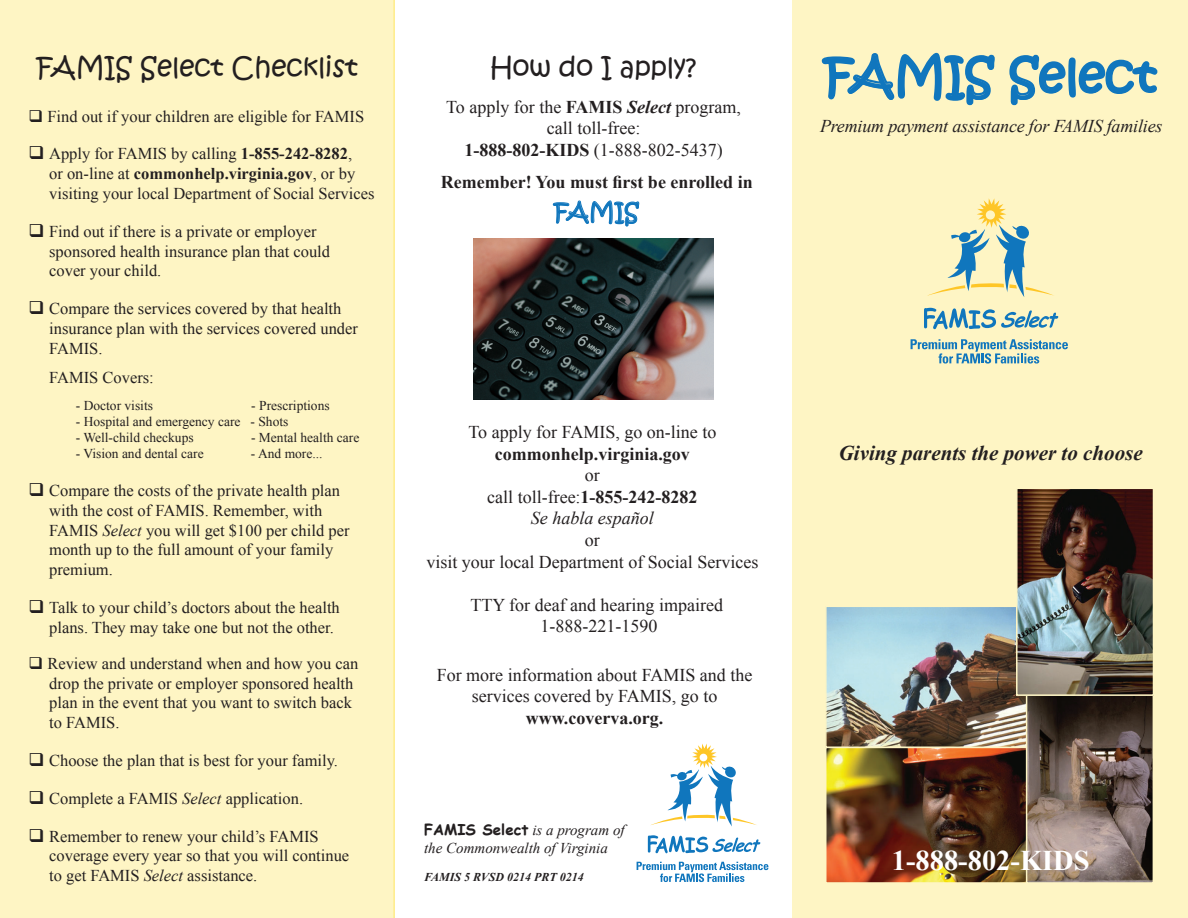
<style>
.page{position:relative;width:1188px;height:918px;background:#fff}
.page>*{position:absolute;margin:0;border:0;box-sizing:border-box;transform-origin:0 0}
.t1{font:48px "Kristen ITC";color:#1076bd}
.t2{font:700 28.5px "Times New Roman";color:#fff}
.t3{font:27px "Kristen ITC";color:#231f20}
.t4{font:24px "Kristen ITC";color:#1076bd}
.t5{font:italic 700 21px "Times New Roman";color:#231f20}
.t6{font:18px/21.6px "Times New Roman";color:#231f20;text-align:center}
.t7{font:italic 18px "Times New Roman";letter-spacing:-.01em;color:#231f20}
.t8{font:700 18px "Times New Roman";color:#231f20}
.t9{font:16.5px/19.8px "Times New Roman";color:#231f20}
.t10{font:italic 15px/18px "Times New Roman";color:#231f20}
.t11{font:13.5px "Times New Roman";color:#231f20}
.t12{font:italic 700 12px "Times New Roman";color:#231f20}
.s1{font-weight:700}
.s2{font-weight:700;font-style:italic}
.s3{font-style:italic}
.s4{font-family:"Comic Sans MS";font-weight:700;font-style:normal}
</style>
<div class="page">
<div style="left:0;top:0;width:395px;height:918px;background:#fef5c4"></div>
<div style="left:792px;top:0;width:396px;height:918px;background:#fef5c4"></div>
<img style="left:473px;top:239px;width:240px;height:161px">
<svg style="left:927px;top:198px;width:127px;height:99px"></svg>
<svg style="left:924px;top:308px;width:134px;height:21px"></svg>
<svg style="left:911px;top:339px;width:157px;height:25px"></svg>
<svg style="left:651px;top:744px;width:106px;height:83px"></svg>
<svg style="left:648px;top:835px;width:112px;height:18px"></svg>
<svg style="left:637px;top:862px;width:131px;height:20px"></svg>
<svg style="left:821px;top:52px;width:174px;height:54px"></svg>
<svg style="left:1009px;top:54px;width:149px;height:52px"></svg>
<img style="left:828px;top:750px;width:198px;height:131px">
<div style="left:825px;top:747px;width:206px;height:137px;border:2px solid #fef5c4"></div>
<img style="left:828px;top:609px;width:197px;height:136px">
<div style="left:825px;top:606px;width:203px;height:142px;border:2px solid #fef5c4"></div>
<img style="left:1029px;top:696px;width:122px;height:185px">
<div style="left:1026px;top:693px;width:128px;height:191px;border:2px solid #fef5c4"></div>
<img style="left:1019px;top:491px;width:132px;height:202px">
<div style="left:1016px;top:488px;width:138px;height:208px;border:2px solid #fef5c4"></div>
<svg style="left:553px;top:200px;width:87px;height:43px"></svg>
<h2 class="t3" style="left:37px;top:49px;width:322px">FAMIS Select Checklist</h2>
<h2 class="t3" style="left:490px;top:50px;width:208px">How do I apply?</h2>
<p class="t6" style="left:446px;top:95px;width:296px">To apply for the <span class="s1">FAMIS</span> <span class="s2">Select</span> program, call toll-free:</p>
<p class="t6" style="left:464px;top:139px;width:260px"><span class="s1">1-888-802-KIDS</span> (1-888-802-5437)</p>
<p class="t9" style="left:29px;top:106px;width:337px">❑ Find out if your children are eligible for FAMIS</p>
<p class="t9" style="left:49px;top:144px;width:327px;text-indent:-21px">❑ Apply for FAMIS by calling <span class="s1">1-855-242-8282</span>,<br>or on-line at <span class="s1">commonhelp.virginia.gov</span>, or by visiting your local Department of Social Services</p>
<p class="t9" style="left:49px;top:221px;width:282px;text-indent:-21px">❑ Find out if there is a private or employer sponsored health insurance plan that could cover your child.</p>
<p class="t9" style="left:29px;top:298px;width:314px">❑ Compare the services covered by that health</p>
<p class="t9" style="left:49px;top:318px;width:310px">insurance plan with the services covered under<br>FAMIS.</p>
<p class="t9" style="left:49px;top:367px;width:106px">FAMIS Covers:</p>
<p class="t11" style="left:76px;top:396px;width:79px">- Doctor visits</p>
<p class="t11" style="left:251px;top:396px;width:80px">- Prescriptions</p>
<p class="t11" style="left:76px;top:412px;width:166px">- Hospital and emergency care</p>
<p class="t11" style="left:251px;top:412px;width:39px">- Shots</p>
<p class="t11" style="left:76px;top:428px;width:119px">- Well-child checkups</p>
<p class="t11" style="left:251px;top:428px;width:110px">- Mental health care</p>
<p class="t11" style="left:76px;top:445px;width:129px">- Vision and dental care</p>
<p class="t11" style="left:251px;top:445px;width:73px">- And more...</p>
<p class="t9" style="left:49px;top:480px;width:302px;text-indent:-21px">❑ Compare the costs of the private health plan with the cost of FAMIS. Remember, with FAMIS <span class="s3">Select</span> you will get $100 per child per month up to the full amount of your family premium.</p>
<p class="t9" style="left:49px;top:597px;width:292px;text-indent:-21px">❑ Talk to your child’s doctors about the health plans. They may take one but not the other.</p>
<p class="t9" style="left:49px;top:653px;width:311px;text-indent:-21px">❑ Review and understand when and how you can drop the private or employer sponsored health plan in the event that you want to switch back to FAMIS.</p>
<p class="t9" style="left:29px;top:750px;width:311px">❑ Choose the plan that is best for your family.</p>
<p class="t9" style="left:29px;top:788px;width:276px">❑ Complete a FAMIS <span class="s3">Select</span> application.</p>
<p class="t9" style="left:49px;top:826px;width:302px;text-indent:-21px">❑ Remember to renew your child’s FAMIS coverage every year so that you will continue to get FAMIS <span class="s3">Select</span> assistance.</p>
<p class="t8" style="left:441px;top:169px;width:313px">Remember! You must first be enrolled in</p>
<p class="t4" style="left:554px;top:196px;width:86px">FAMIS</p>
<p class="t6" style="left:468px;top:421px;width:249px">To apply for FAMIS, go on-line to <span class="s1">commonhelp.virginia.gov<br></span>or<br>call toll-free:<span class="s1">1-855-242-8282</span></p>
<p class="t7" style="left:531px;top:506px;width:124px">Se habla español</p>
<p class="t6" style="left:585px;top:529px;width:16px">or</p>
<p class="t6" style="left:426px;top:551px;width:333px">visit your local Department of Social Services</p>
<p class="t6" style="left:470px;top:594px;width:254px">TTY for deaf and hearing impaired</p>
<p class="t6" style="left:541px;top:615px;width:118px">1-888-221-1590</p>
<p class="t6" style="left:437px;top:664px;width:317px">For more information about FAMIS and the services covered by FAMIS, go to <span class="s1">www.coverva.org.</span></p>
<p class="t10" style="left:424px;top:821px;width:202px"><span class="s4">FAMIS Select</span> is a program of the Commonwealth of Virginia</p>
<p class="t12" style="left:424px;top:869px;width:161px">FAMIS 5 RVSD 0214 PRT 0214</p>
<p class="t1" style="left:825px;top:44px;width:333px">FAMIS Select</p>
<p class="t7" style="left:820px;top:114px;width:344px">Premium payment assistance for FAMIS families</p>
<h1 class="t5" style="left:839px;top:438px;width:305px">Giving parents the power to choose</h1>
<p class="t2" style="left:892px;top:841px;width:199px">1-888-802-KIDS</p>
</div>
